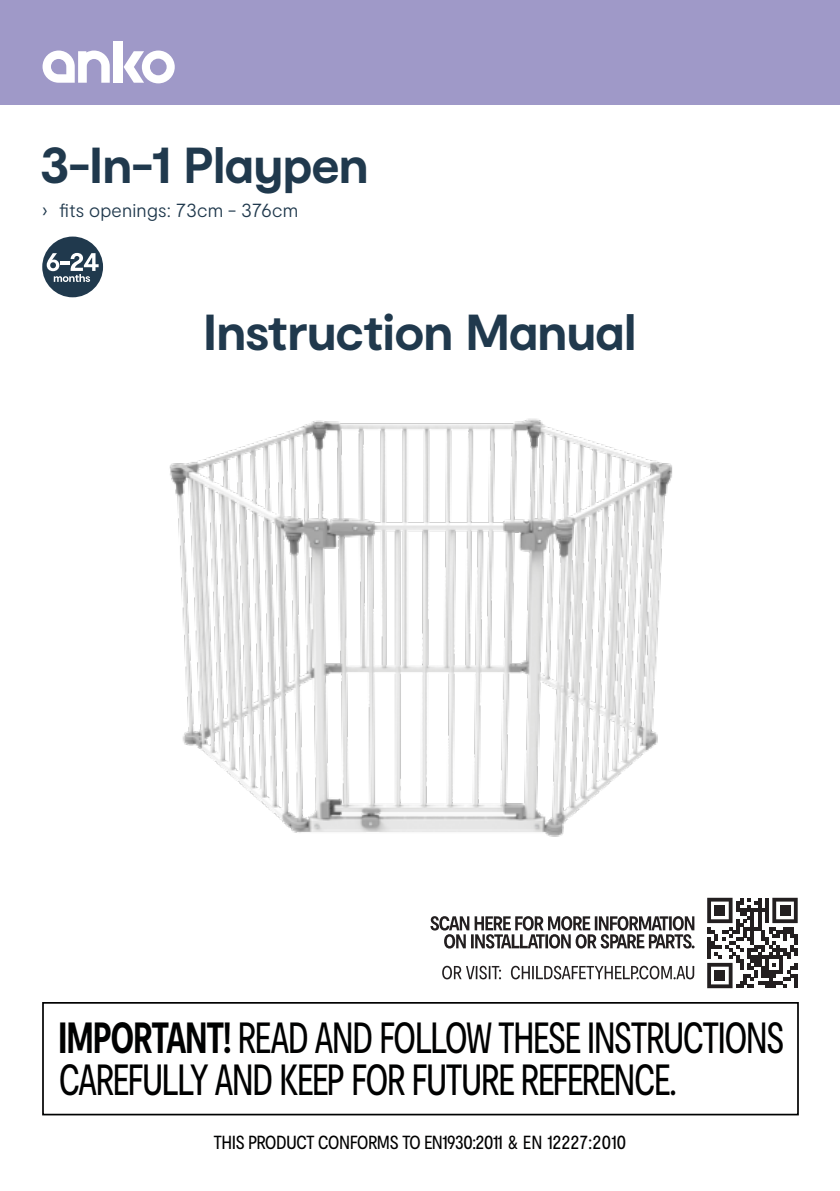
<style>
.page{position:relative;width:840px;height:1191px;background:#fff}
.page>*{position:absolute;margin:0;border:0;box-sizing:border-box;transform-origin:0 0}
.t1{font:700 48px "Anko Moderat";letter-spacing:-.005em;color:#20394d}
.t2{font:condensed 41.4px/41.6px "Anko Moderat";letter-spacing:-.055em;color:#000101;scale:.87 1}
.t3{font:condensed 18px "Anko Moderat";letter-spacing:-.04em;color:#000101}
.t4{font:300 18px "Anko Moderat";letter-spacing:.015em;color:#20394d}
.s1{font-weight:700}
</style>
<div class="page">
<svg style="left:707px;top:897px;width:90px;height:91px"></svg>
<div style="left:714px;top:905px;width:11px;height:11px;background:#231f20"></div>
<div style="left:779px;top:905px;width:11px;height:11px;background:#231f20"></div>
<div style="left:714px;top:970px;width:11px;height:11px;background:#231f20"></div>
<img style="left:169px;top:418px;width:503px;height:419px">
<div style="left:0;top:0;width:839px;height:105px;background:#9f99c8"></div>
<div style="left:113px;top:41px;width:9px;height:42px;background:#fff"></div>
<svg style="left:42px;top:51px;width:68px;height:32px"></svg>
<svg style="left:123px;top:51px;width:52px;height:32px"></svg>
<div style="left:42px;top:1002px;width:756px;height:113px;border:2px solid #000101"></div>
<div style="left:42px;top:236px;width:61px;height:61px;background:#20394d;border-radius:50%"></div>
<svg style="left:47px;top:253px;width:52px;height:29px"></svg>
<svg style="left:442px;top:965px;width:251px;height:14px"></svg>
<svg style="left:430px;top:916px;width:264px;height:32px"></svg>
<p class="t1" style="left:40px;top:133px;width:330px">3-In-1 Playpen</p>
<p class="t4" style="left:42px;top:198px;width:257px">• fits openings: 73cm - 376cm</p>
<p class="t1" style="left:204px;top:300px;width:433px">Instruction Manual</p>
<p class="t2" style="left:58px;top:1017px;width:836px"><span class="s1">IMPORTANT!</span> READ AND FOLLOW THESE INSTRUCTIONS<br>CAREFULLY AND KEEP FOR FUTURE REFERENCE.</p>
<p class="t3" style="left:213px;top:1130px;width:414px">THIS PRODUCT CONFORMS TO EN1930:2011 &amp; EN 12227:2010</p>
</div>
